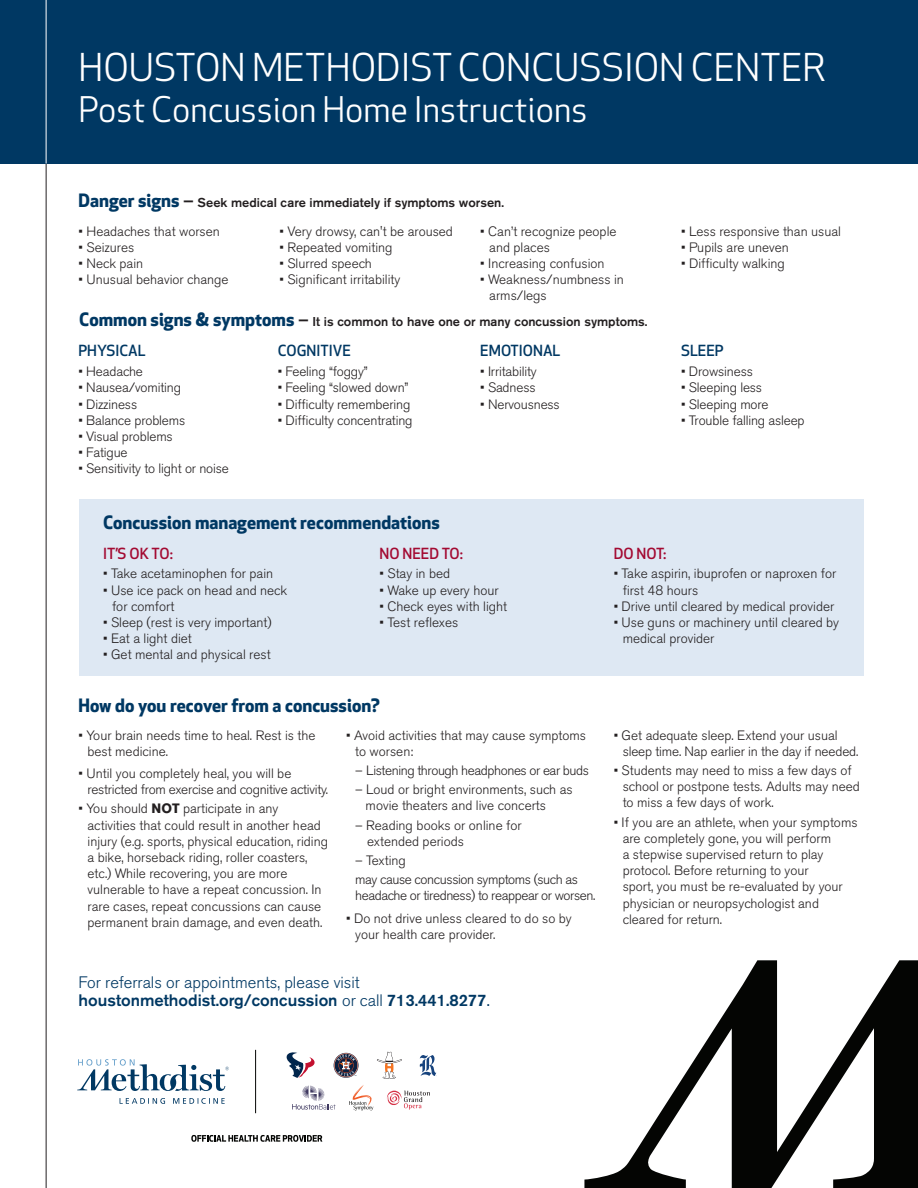
<style>
.page{position:relative;width:918px;height:1188px;background:#fff}
.page>*{position:absolute;margin:0;border:0;box-sizing:border-box;transform-origin:0 0}
.t1{font:37.5px "Apex New";color:#fff}
.t2{font:34.5px "Apex New";color:#fff}
.t3{font:700 18px "Apex New";color:#003863}
.t4{font:300 16.5px/18px "Akzidenz Grotesk BE";color:#003863}
.t5{font:500 15px "Apex New";color:#003863}
.t6{font:500 15px "Apex New";color:#a30a32}
.t7{font:300 13.5px/16.2px "Akzidenz Grotesk BE";color:#231f20}
.t8{font:300 13.5px/16.2px "Akzidenz Grotesk BE";letter-spacing:-.03em;color:#231f20}
.t9{font:300 13.5px/16.2px "Akzidenz Grotesk BE";letter-spacing:-.02em;color:#231f20}
.t10{font:500 12.75px "Akzidenz Grotesk BE";color:#231f20}
.s1{font-family:"Apex New";font-weight:700;font-size:18px;color:#003863}
.s2{font-family:"Apex New";font-size:18px}
.s3{font-weight:700}
.s4{font-weight:500}
.s5{font-weight:400}
</style>
<div class="page">
<div style="left:79px;top:499px;width:785px;height:177px;background:#dee8f3"></div>
<hr style="left:46px;top:164px;width:1px;height:1024px;background:#231f20">
<div style="left:0;top:0;width:918px;height:164px;background:#003863"></div>
<hr style="left:46px;top:0;width:1px;height:164px;background:#fff">
<svg style="left:191px;top:1135px;width:131px;height:7px"></svg>
<hr style="left:255px;top:1050px;width:1px;height:63px;background:#040503">
<svg style="left:120px;top:1098px;width:45px;height:6px"></svg>
<svg style="left:173px;top:1098px;width:52px;height:6px"></svg>
<svg style="left:77px;top:1059px;width:152px;height:32px"></svg>
<svg style="left:286px;top:1051px;width:151px;height:60px"></svg>
<svg style="left:584px;top:960px;width:334px;height:228px"></svg>
<p class="t1" style="left:79px;top:43px;width:749px">HOUSTON METHODIST CONCUSSION CENTER</p>
<p class="t2" style="left:79px;top:88px;width:510px">Post Concussion Home Instructions</p>
<p class="t10" style="left:79px;top:195px;width:427px"><span class="s1">Danger signs</span> <span class="s2">‒</span> Seek medical care immediately if symptoms worsen.</p>
<p class="t7" style="left:79px;top:223px;width:143px">• Headaches that worsen</p>
<p class="t7" style="left:79px;top:239px;width:57px">• Seizures</p>
<p class="t7" style="left:79px;top:255px;width:66px">• Neck pain</p>
<p class="t7" style="left:79px;top:272px;width:151px">• Unusual behavior change</p>
<p class="t7" style="left:279px;top:223px;width:175px">• Very drowsy, can't be aroused</p>
<p class="t7" style="left:279px;top:239px;width:115px">• Repeated vomiting</p>
<p class="t7" style="left:279px;top:255px;width:94px">• Slurred speech</p>
<p class="t7" style="left:279px;top:272px;width:122px">• Significant irritability</p>
<p class="t7" style="left:489px;top:223px;width:129px;text-indent:-9px">• Can’t recognize people and places</p>
<p class="t7" style="left:480px;top:255px;width:126px">• Increasing confusion</p>
<p class="t7" style="left:489px;top:272px;width:136px;text-indent:-9px">• Weakness/numbness in arms/legs</p>
<p class="t10" style="left:79px;top:314px;width:570px"><span class="s1">Common signs &amp; symptoms</span> <span class="s2">‒</span> It is common to have one or many concussion symptoms.</p>
<p class="t7" style="left:681px;top:223px;width:161px">• Less responsive than usual</p>
<p class="t7" style="left:681px;top:239px;width:109px">• Pupils are uneven</p>
<p class="t7" style="left:681px;top:255px;width:105px">• Difficulty walking</p>
<p class="t5" style="left:79px;top:340px;width:69px">PHYSICAL</p>
<p class="t5" style="left:278px;top:340px;width:75px">COGNITIVE</p>
<p class="t5" style="left:480px;top:340px;width:82px">EMOTIONAL</p>
<p class="t5" style="left:681px;top:340px;width:44px">SLEEP</p>
<p class="t7" style="left:79px;top:364px;width:66px">• Headache</p>
<p class="t7" style="left:79px;top:380px;width:104px">• Nausea/vomiting</p>
<p class="t7" style="left:79px;top:396px;width:60px">• Dizziness</p>
<p class="t7" style="left:79px;top:412px;width:108px">• Balance problems</p>
<p class="t7" style="left:79px;top:429px;width:96px">• Visual problems</p>
<p class="t7" style="left:79px;top:445px;width:51px">• Fatigue</p>
<p class="t7" style="left:79px;top:461px;width:152px">• Sensitivity to light or noise</p>
<p class="t7" style="left:278px;top:364px;width:92px">• Feeling “foggy”</p>
<p class="t7" style="left:278px;top:380px;width:132px">• Feeling “slowed down”</p>
<p class="t7" style="left:278px;top:396px;width:134px">• Difficulty remembering</p>
<p class="t7" style="left:278px;top:412px;width:136px">• Difficulty concentrating</p>
<p class="t3" style="left:103px;top:509px;width:338px">Concussion management recommendations</p>
<p class="t7" style="left:480px;top:364px;width:58px">• Irritability</p>
<p class="t7" style="left:480px;top:380px;width:57px">• Sadness</p>
<p class="t7" style="left:480px;top:396px;width:81px">• Nervousness</p>
<p class="t7" style="left:681px;top:364px;width:73px">• Drowsiness</p>
<p class="t7" style="left:681px;top:380px;width:82px">• Sleeping less</p>
<p class="t7" style="left:681px;top:396px;width:89px">• Sleeping more</p>
<p class="t7" style="left:681px;top:412px;width:125px">• Trouble falling asleep</p>
<p class="t6" style="left:103px;top:543px;width:71px">IT’S OK TO:</p>
<p class="t6" style="left:380px;top:543px;width:85px">NO NEED TO:</p>
<p class="t6" style="left:614px;top:543px;width:54px">DO NOT:</p>
<p class="t7" style="left:380px;top:566px;width:72px">• Stay in bed</p>
<p class="t7" style="left:380px;top:582px;width:121px">• Wake up every hour</p>
<p class="t7" style="left:380px;top:598px;width:129px">• Check eyes with light</p>
<p class="t7" style="left:380px;top:615px;width:80px">• Test reflexes</p>
<p class="t7" style="left:103px;top:566px;width:172px">• Take acetaminophen for pain</p>
<p class="t7" style="left:112px;top:582px;width:177px;text-indent:-9px">• Use ice pack on head and neck for comfort</p>
<p class="t7" style="left:103px;top:615px;width:170px">• Sleep (rest is very important)</p>
<p class="t7" style="left:103px;top:631px;width:90px">• Eat a light diet</p>
<p class="t7" style="left:103px;top:647px;width:169px">• Get mental and physical rest</p>
<p class="t7" style="left:623px;top:566px;width:215px;text-indent:-9px">• Take aspirin, ibuprofen or naproxen for first 48 hours</p>
<p class="t7" style="left:614px;top:598px;width:222px">• Drive until cleared by medical provider</p>
<p class="t7" style="left:623px;top:615px;width:218px;text-indent:-9px">• Use guns or machinery until cleared by medical provider</p>
<p class="t3" style="left:79px;top:692px;width:303px">How do you recover from a concussion?</p>
<p class="t7" style="left:88px;top:727px;width:229px;text-indent:-9px">• Your brain needs time to heal. Rest is the best medicine.</p>
<p class="t9" style="left:88px;top:766px;width:242px;text-indent:-9px">• Until you completely heal, you will be restricted from exercise and cognitive activity.</p>
<p class="t7" style="left:88px;top:801px;width:242px;text-indent:-9px">• You should <span class="s3">NOT</span> participate in any activities that could result in another head injury (e.g. sports, physical education, riding a bike, horseback riding, roller coasters, etc.) While recovering, you are more vulnerable to have a repeat concussion. In rare cases, repeat concussions can cause permanent brain damage, and even death.</p>
<p class="t7" style="left:355px;top:727px;width:233px;text-indent:-9px">• Avoid activities that may cause symptoms to worsen:</p>
<p class="t8" style="left:355px;top:763px;width:235px">– Listening through headphones or ear buds</p>
<p class="t7" style="left:366px;top:782px;width:209px;text-indent:-11px">– Loud or bright environments, such as movie theaters and live concerts</p>
<p class="t7" style="left:367px;top:817px;width:156px;text-indent:-12px">– Reading books or online for extended periods</p>
<p class="t7" style="left:355px;top:853px;width:52px">– Texting</p>
<p class="t8" style="left:355px;top:872px;width:242px">may cause concussion symptoms (such as headache or tiredness) to reappear or worsen.</p>
<p class="t7" style="left:355px;top:910px;width:218px;text-indent:-9px">• Do not drive unless cleared to do so by your health care provider.</p>
<p class="t4" style="left:79px;top:973px;width:413px">For referrals or appointments, please visit <span class="s4">houstonmethodist.org/concussion</span> or call <span class="s4">713.441.8277</span><span class="s5">.</span></p>
<p class="t7" style="left:623px;top:727px;width:237px;text-indent:-9px">• Get adequate sleep. Extend your usual sleep time. Nap earlier in the day if needed.</p>
<p class="t7" style="left:623px;top:763px;width:239px;text-indent:-9px">• Students may need to miss a few days of school or postpone tests. Adults may need to miss a few days of work.</p>
<p class="t7" style="left:623px;top:814px;width:236px;text-indent:-9px">• If you are an athlete, when your symptoms are completely gone, you will perform<br>a stepwise supervised return to play protocol. Before returning to your<br>sport, you must be re-evaluated by your physician or neuropsychologist and cleared for return.</p>
</div>
